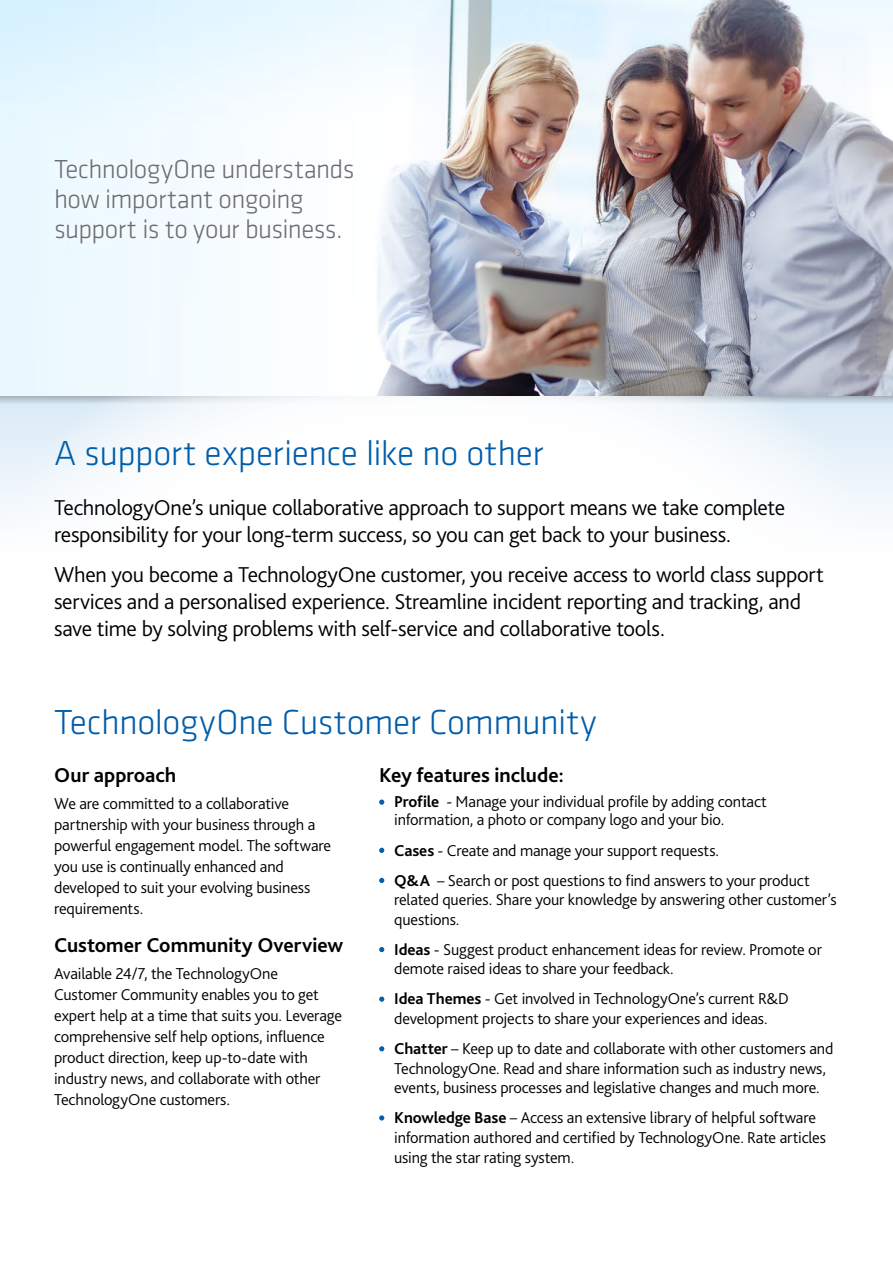
<style>
.page{position:relative;width:893px;height:1263px;background:#fff}
.page>*{position:absolute;margin:0;border:0;box-sizing:border-box;transform-origin:0 0}
.t1{font:300 36px "Klavika";letter-spacing:-.01em;color:#005daa}
.t2{font:300 27px/30px "Klavika";letter-spacing:-.02em;color:#6d6e71}
.t3{font:300 22.5px/27px "Bliss 2";letter-spacing:-.015em;color:#000}
.t4{font:700 21px "Bliss 2";color:#000}
.t5{font:300 16.5px/21px "Bliss 2";letter-spacing:-.01em;color:#000}
.s1{font-weight:400;font-style:italic;color:#005daa}
.s2{font-weight:700}
</style>
<div class="page">
<svg style="left:0;top:423px;width:893px;height:89px;fill:#eaf3fa"></svg>
<svg style="left:0;top:395px;width:893px;height:28px"></svg>
<svg style="left:4px;top:395px;width:866px;height:117px"></svg>
<img style="left:0;top:0;width:893px;height:395px">
<div style="left:44px;top:149px;width:320px;height:106px;background:#f5fbff"></div>
<svg style="left:379px;top:799px;width:5px;height:6px"></svg>
<svg style="left:379px;top:848px;width:5px;height:5px"></svg>
<svg style="left:379px;top:878px;width:5px;height:5px"></svg>
<svg style="left:379px;top:947px;width:5px;height:5px"></svg>
<svg style="left:379px;top:996px;width:5px;height:6px"></svg>
<svg style="left:379px;top:1046px;width:5px;height:5px"></svg>
<svg style="left:379px;top:1115px;width:5px;height:5px"></svg>
<h2 class="t2" style="left:54px;top:154px;width:302px">TechnologyOne understands how important ongoing support is to your business.</h2>
<h1 class="t1" style="left:54px;top:432px;width:491px">A support experience like no other</h1>
<h3 class="t3" style="left:54px;top:494px;width:732px">TechnologyOne’s unique collaborative approach to support means we take complete responsibility for your long-term success, so you can get back to your business.</h3>
<p class="t3" style="left:54px;top:560px;width:771px">When you become a TechnologyOne customer, you receive access to world class support services and a personalised experience. Streamline incident reporting and tracking, and save time by solving problems with self-service and collaborative tools.</p>
<h1 class="t1" style="left:54px;top:701px;width:544px">TechnologyOne Customer Community</h1>
<p class="t4" style="left:54px;top:761px;width:124px">Our approach</p>
<p class="t5" style="left:54px;top:792px;width:279px">We are committed to a collaborative partnership with your business through a powerful engagement model. The software you use is continually enhanced and developed to suit your evolving business requirements.</p>
<p class="t4" style="left:54px;top:932px;width:291px">Customer Community Overview</p>
<p class="t5" style="left:54px;top:963px;width:289px">Available 24/7, the TechnologyOne Customer Community enables you to get expert help at a time that suits you. Leverage comprehensive self help options, influence product direction, keep up-to-date with industry news, and collaborate with other TechnologyOne customers.</p>
<p class="t4" style="left:379px;top:761px;width:186px">Key features include:</p>
<p class="t5" style="left:394px;top:792px;width:374px;line-height:18px;text-indent:-15px"><span class="s1">•</span> <span class="s2">Profile</span> - Manage your individual profile by adding contact information, a photo or company logo and your bio.</p>
<p class="t5" style="left:379px;top:839px;width:341px"><span class="s1">•</span> <span class="s2">Cases</span> - Create and manage your support requests.</p>
<p class="t5" style="left:394px;top:870px;width:444px;line-height:19.5px;text-indent:-15px"><span class="s1">•</span> <span class="s2">Q&amp;A</span> – Search or post questions to find answers to your product related queries. Share your knowledge by answering other customer’s questions.</p>
<p class="t5" style="left:394px;top:939px;width:429px;line-height:19.5px;text-indent:-15px"><span class="s1">•</span> <span class="s2">Ideas</span> - Suggest product enhancement ideas for review. Promote or demote raised ideas to share your feedback.</p>
<p class="t5" style="left:379px;top:989px;width:411px;line-height:19.5px;text-align:center"><span class="s1">•</span> <span class="s2">Idea Themes</span> - Get involved in TechnologyOne’s current R&amp;D development projects to share your experiences and ideas.</p>
<p class="t5" style="left:379px;top:1038px;width:456px;line-height:19.5px;text-align:center"><span class="s1">•</span> <span class="s2">Chatter</span> – Keep up to date and collaborate with other customers and<br>TechnologyOne. Read and share information such as industry news, events, business processes and legislative changes and much more.</p>
<p class="t5" style="left:394px;top:1107px;width:433px;line-height:19.8px;text-indent:-15px"><span class="s1">•</span> <span class="s2">Knowledge Base</span> – Access an extensive library of helpful software information authored and certified by TechnologyOne. Rate articles using the star rating system.</p>
</div>
